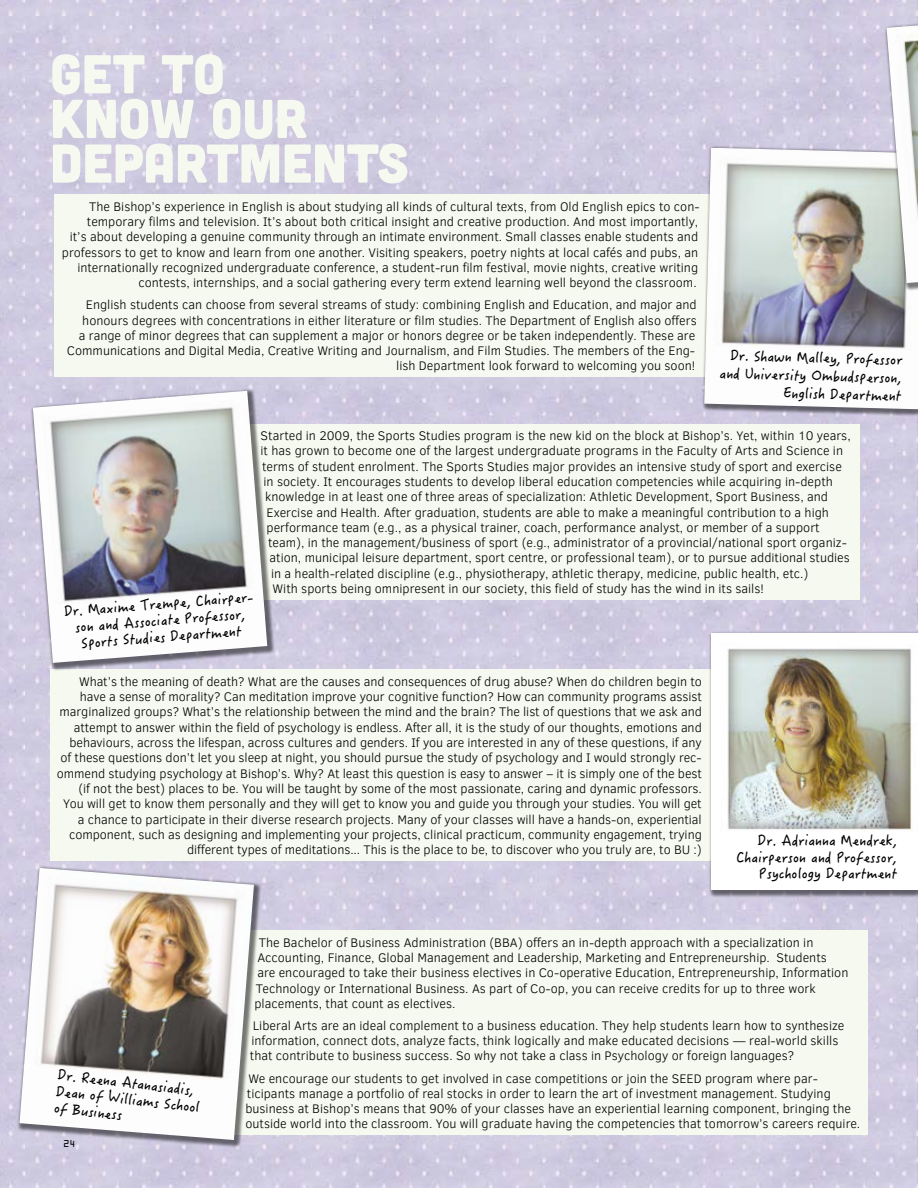
<style>
.page{position:relative;width:918px;height:1188px;background:#fff}
.page>*{position:absolute;margin:0;border:0;box-sizing:border-box;transform-origin:0 0}
.t1{font:54.6px/44.7px "Cubano";color:#f6f9ef}
.t2{font:14.25px/17.9px "Hanzi Pen TC W5";letter-spacing:.01em;color:#000;text-align:right}
.t3{font:300 12.75px/15.3px "Clear Sans";color:#000;text-align:right}
.t4{font:9px "OCRA Std";color:#000}
</style>
<div class="page">
<img style="left:0;top:0;width:918px;height:1188px">
<div style="left:54px;top:195px;width:810px;height:182px;background:#f6f9ef"></div>
<div style="left:231px;top:931px;width:636px;height:204px;background:#f6f9ef"></div>
<div style="left:50px;top:670px;width:695px;height:191px;background:#f6f9ef"></div>
<div style="left:65px;top:424px;width:795px;height:176px;background:#f6f9ef"></div>
<div style="left:702px;top:145px;width:216px;height:272px;background:#000;opacity:.35"></div>
<img style="left:704px;top:148px;width:214px;height:261px">
<div style="left:17px;top:865px;width:244px;height:283px;background:#000;opacity:.35"></div>
<img style="left:19px;top:868px;width:235px;height:272px">
<div style="left:30px;top:388px;width:245px;height:282px;background:#000;opacity:.35"></div>
<img style="left:33px;top:391px;width:234px;height:272px">
<div style="left:709px;top:631px;width:209px;height:267px;background:#000;opacity:.35"></div>
<img style="left:711px;top:634px;width:207px;height:256px">
<div style="left:884px;top:8px;width:34px;height:283px;background:#000;opacity:.35"></div>
<img style="left:887px;top:25px;width:31px;height:258px">
<h1 class="t1" style="left:50px;top:49px;width:360px">GET TO<br>KNOW OUR<br>DEPARTMENTS</h1>
<p class="t3" style="left:62px;top:199px;width:639px">The Bishop’s experience in English is about studying all kinds of cultural texts, from Old English epics to con&shy;temporary films and television. It’s about both critical insight and creative production. And most importantly,<br>it’s about developing a genuine community through an intimate environment. Small classes enable students and professors to get to know and learn from one another. Visiting speakers, poetry nights at local cafés and pubs, an internationally recognized undergraduate conference, a student-run film festival, movie nights, creative writing contests, internships, and a social gathering every term extend learning well beyond the classroom.</p>
<p class="t3" style="left:67px;top:297px;width:631px">English students can choose from several streams of study: combining English and Education, and major and honours degrees with concentrations in either literature or film studies. The Department of English also offers<br>a range of minor degrees that can supplement a major or honors degree or be taken independently. These are Communications and Digital Media, Creative Writing and Journalism, and Film Studies. The members of the Eng&shy;lish Department look forward to welcoming you soon!</p>
<p class="t2" style="left:721px;top:345px;width:184px;rotate:2deg">Dr. Shawn Malley, Professor and University Ombudsperson,<br>English Department</p>
<p class="t2" style="left:64px;top:603px;width:199px;rotate:-5deg">Dr. Maxime Trempe, Chairper-</p>
<p class="t2" style="left:74px;top:619px;width:172px;rotate:-5deg">son and Associate Professor,</p>
<p class="t2" style="left:81px;top:635px;width:162px;rotate:-5deg">Sports Studies Department</p>
<p class="t3" style="left:261px;top:428px;width:592px">Started in 2009, the Sports Studies program is the new kid on the block at Bishop’s. Yet, within 10 years,</p>
<p class="t3" style="left:261px;top:443px;width:584px">it has grown to become one of the largest undergraduate programs in the Faculty of Arts and Science in</p>
<p class="t3" style="left:262px;top:459px;width:581px">terms of student enrolment. The Sports Studies major provides an intensive study of sport and exercise</p>
<p class="t3" style="left:264px;top:474px;width:571px">in society. It encourages students to develop liberal education competencies while acquiring in-depth</p>
<p class="t3" style="left:265px;top:489px;width:564px">knowledge in at least one of three areas of specialization: Athletic Development, Sport Business, and</p>
<p class="t3" style="left:267px;top:504px;width:564px">Exercise and Health. After graduation, students are able to make a meaningful contribution to a high</p>
<p class="t3" style="left:267px;top:520px;width:555px">performance team (e.g., as a physical trainer, coach, performance analyst, or member of a support</p>
<p class="t3" style="left:268px;top:535px;width:580px">team), in the management/business of sport (e.g., administrator of a provincial/national sport organiz-</p>
<p class="t3" style="left:270px;top:550px;width:582px">ation, municipal leisure department, sport centre, or professional team), or to pursue additional studies</p>
<p class="t3" style="left:271px;top:566px;width:539px">in a health-related discipline (e.g., physiotherapy, athletic therapy, medicine, public health, etc.)</p>
<p class="t3" style="left:273px;top:581px;width:493px">With sports being omnipresent in our society, this field of study has the wind in its sails!</p>
<p class="t3" style="left:57px;top:674px;width:647px">What’s the meaning of death? What are the causes and consequences of drug abuse? When do children begin to have a sense of morality? Can meditation improve your cognitive function? How can community programs assist marginalized groups? What’s the relationship between the mind and the brain? The list of questions that we ask and attempt to answer within the field of psychology is endless. After all, it is the study of our thoughts, emotions and behaviours, across the lifespan, across cultures and genders. If you are interested in any of these questions, if any of these questions don’t let you sleep at night, you should pursue the study of psychology and I would strongly rec&shy;ommend studying psychology at Bishop’s. Why? At least this question is easy to answer – it is simply one of the best (if not the best) places to be. You will be taught by some of the most passionate, caring and dynamic professors.<br>You will get to know them personally and they will get to know you and guide you through your studies. You will get a chance to participate in their diverse research projects. Many of your classes will have a hands-on, experiential component, such as designing and implementing your projects, clinical practicum, community engagement, trying different types of meditations... This is the place to be, to discover who you truly are, to BU :)</p>
<p class="t2" style="left:737px;top:832px;width:162px;line-height:16.5px">Dr. Adrianna Mendrek,<br>Chairperson and Professor,<br>Psychology Department</p>
<p class="t2" style="left:59px;top:1067px;width:146px;line-height:16.4px;text-align:left;rotate:6deg">Dr. Reena Atanasiadis,<br>Dean of Williams School of Business</p>
<p class="t4" style="left:63px;top:1140px;width:14px">24</p>
<p class="t3" style="left:254px;top:935px;width:596px;text-align:left;text-indent:5px">The Bachelor of Business Administration (BBA) offers an in-depth approach with a specialization in Accounting, Finance, Global Management and Leadership, Marketing and Entrepreneurship. Students<br>are encouraged to take their business electives in Co-operative Education, Entrepreneurship, Information Technology or International Business. As part of Co-op, you can receive credits for up to three work placements, that count as electives.</p>
<p class="t3" style="left:250px;top:1018px;width:596px;text-align:left">Liberal Arts are an ideal complement to a business education. They help students learn how to synthesize information, connect dots, analyze facts, think logically and make educated decisions — real-world skills that contribute to business success. So why not take a class in Psychology or foreign languages?</p>
<p class="t3" style="left:245px;top:1070px;width:616px;text-align:left">We encourage our students to get involved in case competitions or join the SEED program where par&shy;ticipants manage a portfolio of real stocks in order to learn the art of investment management. Studying business at Bishop’s means that 90% of your classes have an experiential learning component, bringing the outside world into the classroom. You will graduate having the competencies that tomorrow’s careers require.</p>
</div>
